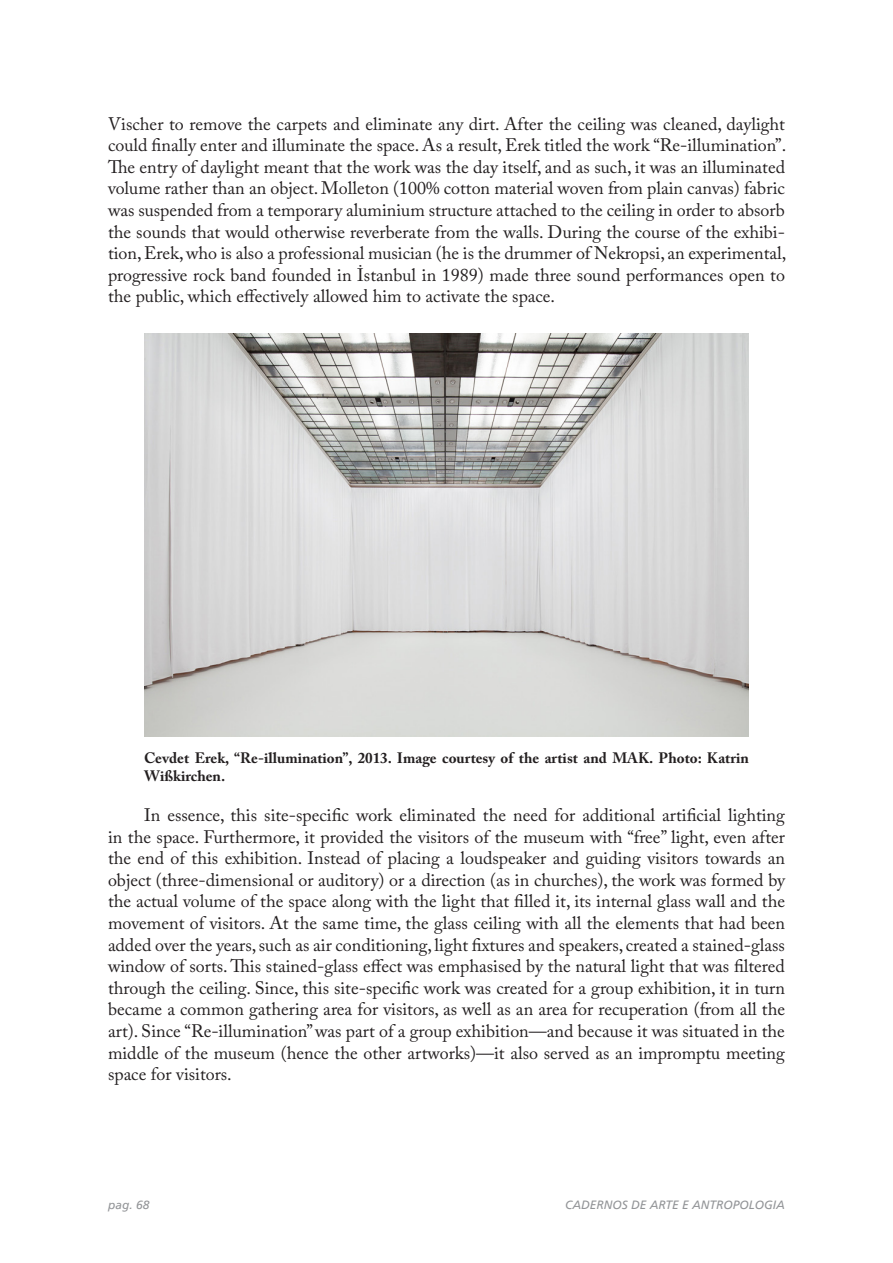
<style>
.page{position:relative;width:893px;height:1263px;background:#fff}
.page>*{position:absolute;margin:0;border:0;box-sizing:border-box;transform-origin:0 0}
.t1{font:18px/21.6px "Adobe Caslon Pro";color:#231f20;text-align:justify}
.Legende_Illustration{font:700 15px/18px "Adobe Caslon Pro";color:#231f20}
.t2{font:italic 12px "Frutiger LT";color:#939598}
</style>
<div class="page">
<img style="left:144px;top:333px;width:605px;height:403px">
<p class="t1" style="left:108px;top:113px;width:680px">Vischer to remove the carpets and eliminate any dirt. After the ceiling was cleaned, daylight could finally enter and illuminate the space. As a result, Erek titled the work “Re-illumination”.<br>The entry of daylight meant that the work was the day itself, and as such, it was an illuminated volume rather than an object. Molleton (100% cotton material woven from plain canvas) fabric was suspended from a temporary aluminium structure attached to the ceiling in order to absorb the sounds that would otherwise reverberate from the walls. During the course of the exhibi&shy;tion, Erek, who is also a professional musician (he is the drummer of Nekropsi, an experimental, progressive rock band founded in İstanbul in 1989) made three sound performances open to the public, which effectively allowed him to activate the space.</p>
<p class="Legende_Illustration" style="left:144px;top:749px;width:606px">Cevdet Erek, “Re-illumination”, 2013. Image courtesy of the artist and MAK. Photo: Katrin<br>Wißkirchen.</p>
<p class="t1" style="left:108px;top:804px;width:679px;text-indent:36px">In essence, this site-specific work eliminated the need for additional artificial lighting in the space. Furthermore, it provided the visitors of the museum with “free” light, even after the end of this exhibition. Instead of placing a loudspeaker and guiding visitors towards an object (three-dimensional or auditory) or a direction (as in churches), the work was formed by the actual volume of the space along with the light that filled it, its internal glass wall and the movement of visitors. At the same time, the glass ceiling with all the elements that had been added over the years, such as air conditioning, light fixtures and speakers, created a stained-glass window of sorts. This stained-glass effect was emphasised by the natural light that was filtered through the ceiling. Since, this site-specific work was created for a group exhibition, it in turn became a common gathering area for visitors, as well as an area for recuperation (from all the art). Since “Re-illumination” was part of a group exhibition—and because it was situated in the middle of the museum (hence the other artworks)—it also served as an impromptu meeting space for visitors.</p>
<p class="t2" style="left:108px;top:1198px;width:43px">pag. 68</p>
<p class="t2" style="left:565px;top:1198px;width:221px">CADERNOS DE ARTE E ANTROPOLOGIA</p>
</div>
